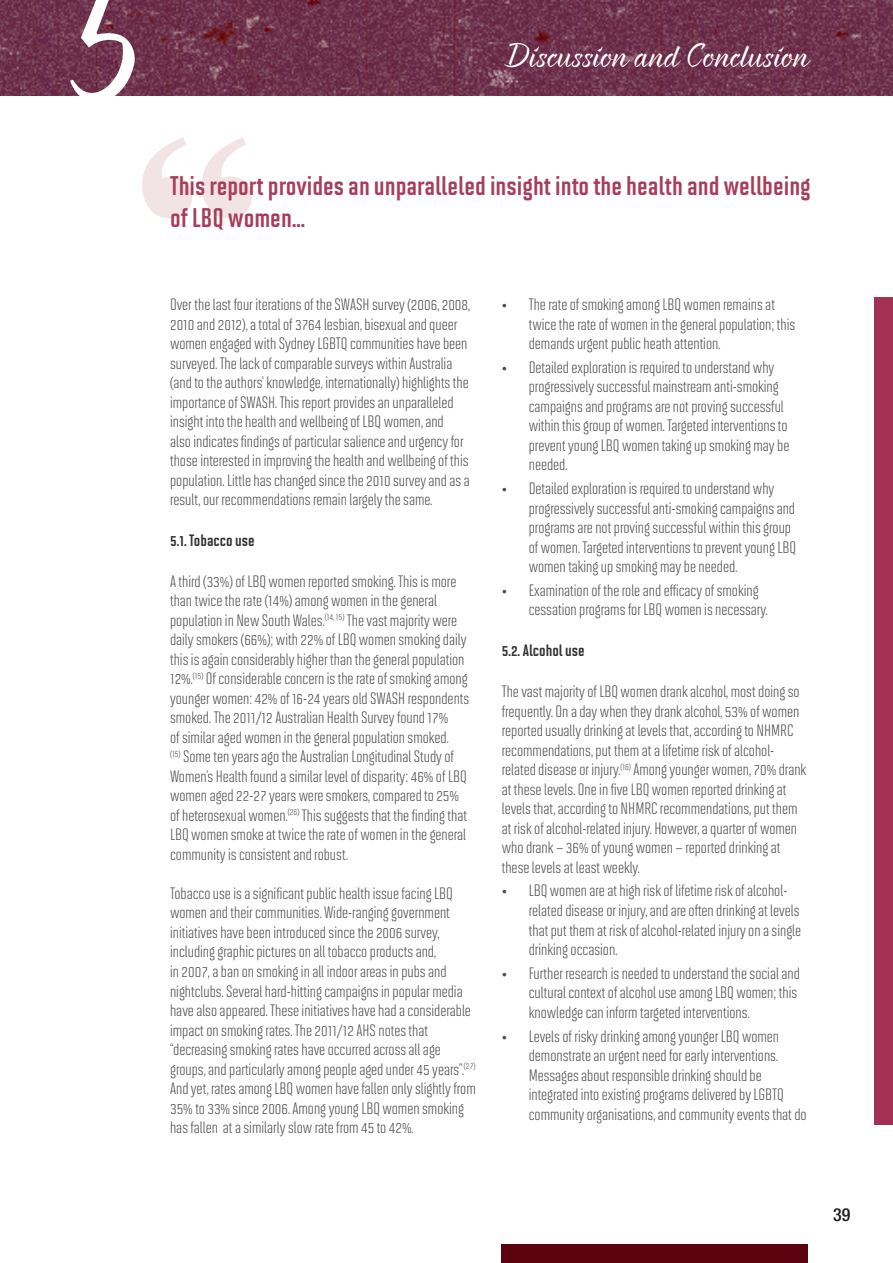
<style>
.page{position:relative;width:893px;height:1263px;background:#fff}
.page>*{position:absolute;margin:0;border:0;box-sizing:border-box;transform-origin:0 0}
.Body{font:700 219.15px "Baskerville";color:#f2e4e5}
.Body-2{font:172.5px "Braxton";color:#fff}
.Body-3{font:34.5px "Braxton";color:#fff}
.Body-4{font:700 27px/31.5px "Solano Gothic MVB Pro";color:#a73d5b}
.t1{font:500 condensed 18px "Helvetica Neue LT Std";color:#231f20}
.Body-5{font:16.5px/19.5px "Solano Gothic MVB";color:#4b4c4d}
.Sub_head{font:700 16.5px "Solano Gothic MVB Std";color:#312f30}
</style>
<div class="page">
<div style="left:874px;top:298px;width:19px;height:827px;background:#a43056"></div>
<img style="left:0;top:0;width:893px;height:96px">
<div style="left:502px;top:1244px;width:306px;height:19px;background:#5c010e"></div>
<p class="Body-2" style="left:67px;top:-58px;width:78px">5</p>
<p class="Body-3" style="left:504px;top:35px;width:306px">Discussion and Conclusion</p>
<p class="Body" style="left:132px;top:86px;width:132px">“</p>
<p class="Body-4" style="left:170px;top:171px;width:642px">This report provides an unparalleled insight into the health and wellbeing of LBQ women...</p>
<p class="Body-5" style="left:170px;top:295px;width:301px">Over the last four iterations of the SWASH survey (2006, 2008, 2010 and 2012), a total of 3764 lesbian, bisexual and queer women engaged with Sydney LGBTQ communities have been surveyed. The lack of comparable surveys within Australia (and to the authors’ knowledge, internationally) highlights the importance of SWASH. This report provides an unparalleled insight into the health and wellbeing of LBQ women, and<br>also indicates findings of particular salience and urgency for those interested in improving the health and wellbeing of this population. Little has changed since the 2010 survey and as a result, our recommendations remain largely the same.</p>
<p class="Sub_head" style="left:170px;top:531px;width:86px">5.1. Tobacco use</p>
<p class="Body-5" style="left:170px;top:571px;width:301px">A third (33%) of LBQ women reported smoking. This is more than twice the rate (14%) among women in the general population in New South Wales.<sup>(14,</sup> <sup>15)</sup> The vast majority were daily smokers (66%); with 22% of LBQ women smoking daily this is again considerably higher than the general population 12%.<sup>(15)</sup> Of considerable concern is the rate of smoking among younger women: 42% of 16-24 years old SWASH respondents smoked. The 2011/12 Australian Health Survey found 17%<br>of similar aged women in the general population smoked.<br><sup>(15)</sup> Some ten years ago the Australian Longitudinal Study of Women’s Health found a similar level of disparity: 46% of LBQ women aged 22-27 years were smokers, compared to 25% of heterosexual women.<sup>(26)</sup> This suggests that the finding that LBQ women smoke at twice the rate of women in the general community is consistent and robust.</p>
<p class="Body-5" style="left:170px;top:883px;width:307px">Tobacco use is a significant public health issue facing LBQ women and their communities. Wide-ranging government initiatives have been introduced since the 2006 survey, including graphic pictures on all tobacco products and,<br>in 2007, a ban on smoking in all indoor areas in pubs and nightclubs. Several hard-hitting campaigns in popular media have also appeared. These initiatives have had a considerable impact on smoking rates. The 2011/12 AHS notes that “decreasing smoking rates have occurred across all age groups, and particularly among people aged under 45 years”.<sup>(27)<br></sup>And yet, rates among LBQ women have fallen only slightly from 35% to 33% since 2006. Among young LBQ women smoking has fallen at a similarly slow rate from 45 to 42%.</p>
<p class="Body-5" style="left:529px;top:295px;width:268px;text-indent:-27px">• The rate of smoking among LBQ women remains at twice the rate of women in the general population; this demands urgent public heath attention.</p>
<p class="Body-5" style="left:529px;top:357px;width:262px;text-indent:-27px">• Detailed exploration is required to understand why progressively successful mainstream anti-smoking campaigns and programs are not proving successful within this group of women. Targeted interventions to prevent young LBQ women taking up smoking may be needed.</p>
<p class="Body-5" style="left:529px;top:479px;width:269px;text-indent:-27px">• Detailed exploration is required to understand why progressively successful anti-smoking campaigns and programs are not proving successful within this group of women. Targeted interventions to prevent young LBQ women taking up smoking may be needed.</p>
<p class="Body-5" style="left:529px;top:580px;width:240px;text-indent:-27px">• Examination of the role and efficacy of smoking cessation programs for LBQ women is necessary.</p>
<p class="Sub_head" style="left:502px;top:642px;width:84px">5.2. Alcohol use</p>
<p class="Body-5" style="left:502px;top:682px;width:306px">The vast majority of LBQ women drank alcohol, most doing so frequently. On a day when they drank alcohol, 53% of women reported usually drinking at levels that, according to NHMRC recommendations, put them at a lifetime risk of alcohol&shy;related disease or injury.<sup>(16)</sup> Among younger women, 70% drank at these levels. One in five LBQ women reported drinking at levels that, according to NHMRC recommendations, put them at risk of alcohol-related injury. However, a quarter of women who drank – 36% of young women – reported drinking at these levels at least weekly.</p>
<p class="Body-5" style="left:529px;top:881px;width:274px;text-indent:-27px">• LBQ women are at high risk of lifetime risk of alcohol&shy;related disease or injury, and are often drinking at levels that put them at risk of alcohol-related injury on a single drinking occasion.</p>
<p class="Body-5" style="left:529px;top:963px;width:273px;text-indent:-27px">• Further research is needed to understand the social and cultural context of alcohol use among LBQ women; this knowledge can inform targeted interventions.</p>
<p class="Body-5" style="left:529px;top:1026px;width:279px;text-indent:-27px">• Levels of risky drinking among younger LBQ women demonstrate an urgent need for early interventions.<br>Messages about responsible drinking should be integrated into existing programs delivered by LGBTQ community organisations, and community events that do</p>
<p class="t1" style="left:833px;top:1203px;width:19px">39</p>
</div>
